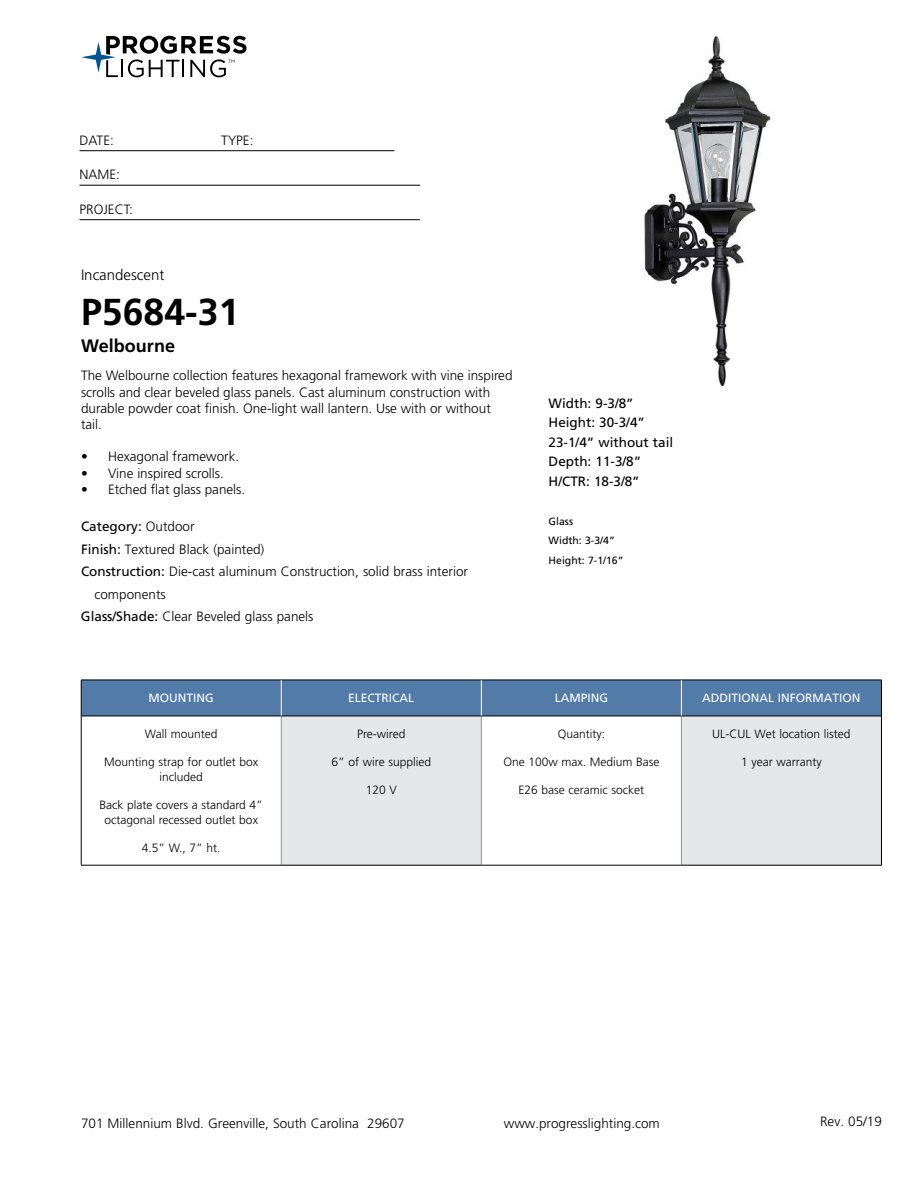
<style>
.page{position:relative;width:918px;height:1188px;background:#fff}
.page>*{position:absolute;margin:0;border:0;box-sizing:border-box;transform-origin:0 0}
.t1{font:700 37.5px "Frutiger LT Std";color:#000}
.t2{font:700 18px "Frutiger LT Std";color:#000}
.t3{font:300 15px "Frutiger LT Std";color:#000}
.t4{font:300 13.5px/16.2px "Frutiger LT Std";color:#000}
.t5{font:13.5px/19.5px "Frutiger LT Std";color:#000}
.t6{font:300 12px/15px "Frutiger LT Std";color:#000;text-align:center}
.t7{font:12px "Frutiger LT Std";color:#fff}
.t8{font:10.5px/19.5px "Frutiger LT Std";color:#000}
.s1{font-weight:300}
.s2{font-weight:400}
</style>
<div class="page">
<svg style="left:81px;top:36px;width:165px;height:41px"></svg>
<hr style="left:80px;top:150px;width:314px;height:1px;background:#000">
<hr style="left:80px;top:185px;width:340px;height:1px;background:#000">
<hr style="left:80px;top:219px;width:340px;height:1px;background:#000">
<div style="left:82px;top:681px;width:799px;height:35px;background:#527ba8"></div>
<div style="left:281px;top:716px;width:200px;height:149px;background:#e6e7e8"></div>
<div style="left:681px;top:716px;width:200px;height:149px;background:#e6e7e8"></div>
<hr style="left:281px;top:716px;width:1px;height:149px;background:#939598">
<hr style="left:481px;top:716px;width:1px;height:149px;background:#939598">
<hr style="left:681px;top:716px;width:1px;height:149px;background:#939598">
<hr style="left:81px;top:716px;width:200px;height:1px;background:#000">
<hr style="left:281px;top:716px;width:200px;height:1px;background:#000">
<hr style="left:481px;top:716px;width:200px;height:1px;background:#000">
<hr style="left:681px;top:716px;width:200px;height:1px;background:#000">
<hr style="left:81px;top:865px;width:200px;height:1px;background:#000">
<hr style="left:281px;top:865px;width:200px;height:1px;background:#000">
<hr style="left:481px;top:865px;width:200px;height:1px;background:#000">
<hr style="left:681px;top:865px;width:201px;height:1px;background:#000">
<hr style="left:81px;top:680px;width:200px;height:1px;background:#000">
<hr style="left:81px;top:680px;width:1px;height:36px;background:#000">
<hr style="left:281px;top:680px;width:200px;height:1px;background:#000">
<hr style="left:481px;top:680px;width:200px;height:1px;background:#000">
<hr style="left:681px;top:680px;width:201px;height:1px;background:#000">
<hr style="left:881px;top:680px;width:1px;height:36px;background:#000">
<hr style="left:81px;top:716px;width:1px;height:149px;background:#000">
<hr style="left:881px;top:716px;width:1px;height:149px;background:#000">
<hr style="left:281px;top:680px;width:1px;height:36px;background:#fff">
<hr style="left:681px;top:680px;width:1px;height:36px;background:#fff">
<hr style="left:481px;top:680px;width:1px;height:36px;background:#fff">
<img style="left:644px;top:36px;width:127px;height:349px">
<p class="t4" style="left:80px;top:133px;width:36px">DATE:</p>
<p class="t4" style="left:221px;top:133px;width:34px">TYPE:</p>
<p class="t4" style="left:80px;top:168px;width:42px">NAME:</p>
<p class="t4" style="left:80px;top:202px;width:55px">PROJECT:</p>
<p class="t3" style="left:81px;top:269px;width:85px">Incandescent</p>
<h1 class="t1" style="left:81px;top:290px;width:160px">P5684-31</h1>
<h2 class="t2" style="left:81px;top:335px;width:96px">Welbourne</h2>
<p class="t4" style="left:81px;top:369px;width:433px">The Welbourne collection features hexagonal framework with vine inspired scrolls and clear beveled glass panels. Cast aluminum construction with durable powder coat finish. One-light wall lantern. Use with or without tail.</p>
<p class="t4" style="left:81px;top:450px;width:160px">• Hexagonal framework.</p>
<p class="t4" style="left:81px;top:466px;width:144px">• Vine inspired scrolls.</p>
<p class="t4" style="left:81px;top:482px;width:166px">• Etched flat glass panels.</p>
<p class="t5" style="left:81px;top:518px;width:115px">Category: <span class="s1">Outdoor</span></p>
<p class="t4" style="left:81px;top:542px;width:185px"><span class="s2">Finish:</span> Textured Black (painted)</p>
<p class="t4" style="left:81px;top:564px;width:389px"><span class="s2">Construction:</span> Die-cast aluminum Construction, solid brass interior</p>
<p class="t4" style="left:94px;top:587px;width:73px">components</p>
<p class="t4" style="left:81px;top:609px;width:234px"><span class="s2">Glass/Shade:</span> Clear Beveled glass panels</p>
<p class="t5" style="left:549px;top:394px;width:126px">Width: 9-3/8”<br>Height: 30-3/4”<br>23-1/4” without tail<br>Depth: 11-3/8”<br>H/CTR: 18-3/8”</p>
<p class="t8" style="left:549px;top:512px;width:76px">Glass<br>Width: 3-3/4”<br>Height: 7-1/16”</p>
<p class="t7" style="left:149px;top:693px;width:67px">MOUNTING</p>
<p class="t7" style="left:348px;top:693px;width:68px">ELECTRICAL</p>
<p class="t7" style="left:555px;top:693px;width:55px">LAMPING</p>
<p class="t7" style="left:702px;top:693px;width:160px">ADDITIONAL INFORMATION</p>
<p class="t6" style="left:145px;top:728px;width:74px">Wall mounted</p>
<p class="t6" style="left:104px;top:755px;width:156px">Mounting strap for outlet box included</p>
<p class="t6" style="left:100px;top:798px;width:165px">Back plate covers a standard 4” octagonal recessed outlet box</p>
<p class="t6" style="left:142px;top:841px;width:80px">4.5” W., 7” ht.</p>
<p class="t6" style="left:357px;top:728px;width:50px">Pre-wired</p>
<p class="t6" style="left:332px;top:755px;width:101px">6” of wire supplied</p>
<p class="t6" style="left:366px;top:783px;width:33px">120 V</p>
<p class="t6" style="left:712px;top:728px;width:140px">UL-CUL Wet location listed</p>
<p class="t6" style="left:741px;top:755px;width:82px">1 year warranty</p>
<p class="t6" style="left:558px;top:728px;width:49px">Quantity:</p>
<p class="t6" style="left:503px;top:755px;width:158px">One 100w max. Medium Base</p>
<p class="t6" style="left:519px;top:783px;width:127px">E26 base ceramic socket</p>
<p class="t4" style="left:81px;top:1116px;width:325px">701 Millennium Blvd. Greenville, South Carolina 29607</p>
<p class="t4" style="left:504px;top:1116px;width:158px">www.progresslighting.com</p>
<p class="t4" style="left:820px;top:1114px;width:63px">Rev. 05/19</p>
</div>
